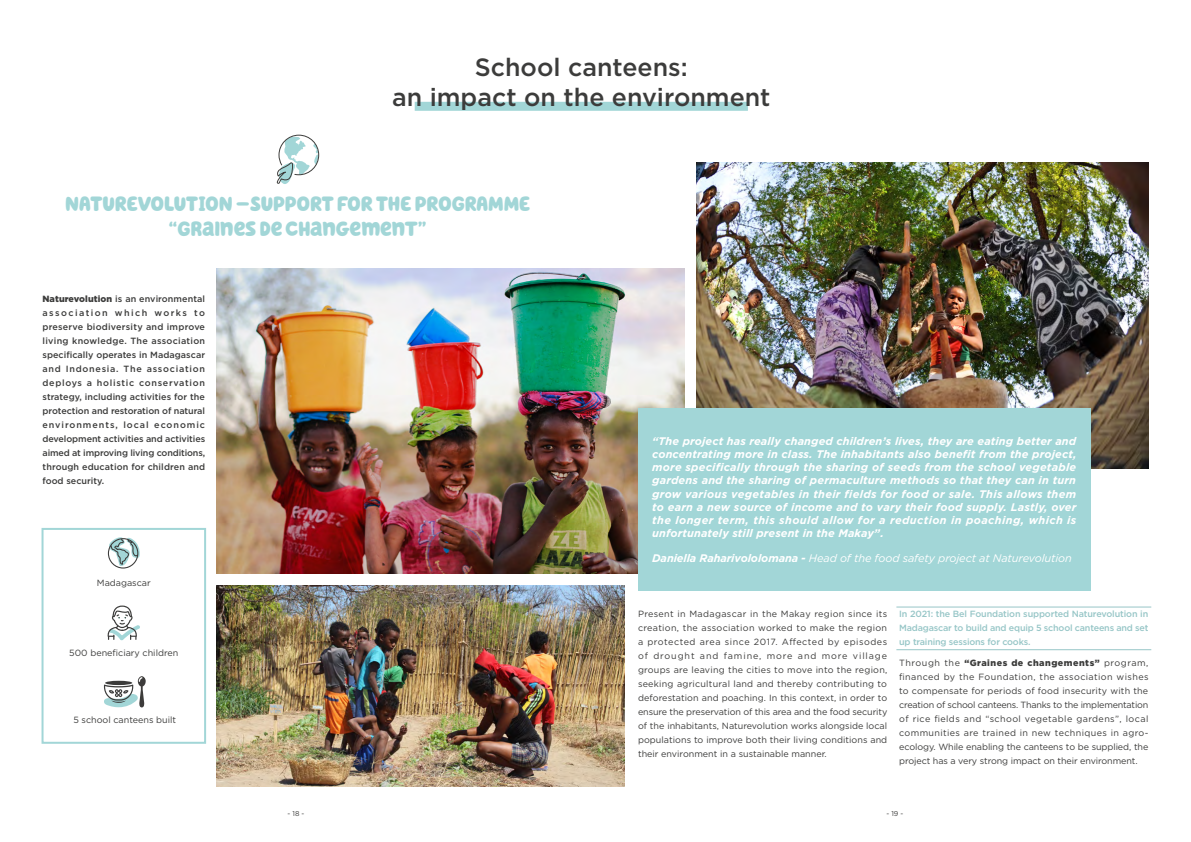
<style>
.page{position:relative;width:1191px;height:842px;background:#fff}
.page>*{position:absolute;margin:0;border:0;box-sizing:border-box;transform-origin:0 0}
.t1{font:500 25px/30px "Gotham";color:#3c3c3b;text-align:center}
.t2{font:21px/25.2px "Hello Headline";color:#a2d6d7;text-align:center}
.t3{font:italic 700 11px/13.2px "Gotham";letter-spacing:.01em;color:#fff;text-align:justify}
.t4{font:italic 11px "Gotham";letter-spacing:-.01em;color:#fff}
.t5{font:9px/14px "Gotham";color:#3c3c3b;text-align:justify}
.t6{font:500 9px/14px "Gotham";letter-spacing:.01em;color:#3c3c3b;text-align:justify}
.t7{font:500 9px/14px "Gotham";letter-spacing:-.02em;color:#97c6c7;text-align:justify}
.t8{font:7px "Gotham";color:#3c3c3b}
.s1{font-weight:900}
.s2{font-weight:700}
</style>
<div class="page">
<img style="left:216px;top:268px;width:468px;height:306px">
<img style="left:696px;top:162px;width:452px;height:306px">
<div style="left:415px;top:102px;width:333px;height:9px;background:#a2d6d7"></div>
<hr style="left:896px;top:649px;width:255px;height:1px;background:#97c6c7">
<hr style="left:896px;top:607px;width:255px;height:1px;background:#97c6c7">
<div style="left:638px;top:408px;width:452px;height:182px;background:#a2d6d7"></div>
<img style="left:216px;top:586px;width:409px;height:200px">
<div style="left:42px;top:528px;width:164px;height:216px;border:2px solid #a2d6d7"></div>
<svg style="left:107px;top:605px;width:33px;height:36px"></svg>
<svg style="left:108px;top:537px;width:32px;height:31px"></svg>
<svg style="left:276px;top:134px;width:44px;height:50px"></svg>
<svg style="left:104px;top:676px;width:42px;height:31px"></svg>
<h1 class="t1" style="left:392px;top:52px;width:380px">School canteens:<br>an impact on the environment</h1>
<h2 class="t2" style="left:65px;top:191px;width:466px">NATUREVOLUTION –SUPPORT FOR THE PROGRAMME “GRAINES DE CHANGEMENT”</h2>
<p class="t6" style="left:43px;top:292px;width:164px"><span class="s1">Naturevolution</span> is an environmental association which works to preserve biodiversity and improve living knowledge. The association specifically operates in Madagascar and Indonesia. The association deploys a holistic conservation strategy, including activities for the protection and restoration of natural environments, local economic development activities and activities aimed at improving living conditions, through education for children and food security.</p>
<p class="t5" style="left:97px;top:575px;width:55px">Madagascar</p>
<p class="t5" style="left:69px;top:646px;width:111px">500 beneficiary children</p>
<p class="t5" style="left:73px;top:713px;width:104px">5 school canteens built</p>
<p class="t3" style="left:652px;top:434px;width:426px">“The project has really changed children’s lives, they are eating better and concentrating more in class. The inhabitants also benefit from the project, more specifically through the sharing of seeds from the school vegetable gardens and the sharing of permaculture methods so that they can in turn grow various vegetables in their fields for food or sale. This allows them to earn a new source of income and to vary their food supply. Lastly, over the longer term, this should allow for a reduction in poaching, which is unfortunately still present in the Makay”.</p>
<p class="t4" style="left:652px;top:551px;width:421px"><span class="s2">Daniella Raharivololomana -</span> Head of the food safety project at Naturevolution</p>
<p class="t5" style="left:638px;top:607px;width:251px">Present in Madagascar in the Makay region since its creation, the association worked to make the region a protected area since 2017. Affected by episodes of drought and famine, more and more village groups are leaving the cities to move into the region, seeking agricultural land and thereby contributing to deforestation and poaching. In this context, in order to ensure the preservation of this area and the food security of the inhabitants, Naturevolution works alongside local populations to improve both their living conditions and their environment in a sustainable manner.</p>
<p class="t7" style="left:899px;top:607px;width:251px">In 2021: the Bel Foundation supported Naturevolution in Madagascar to build and equip 5 school canteens and set up training sessions for cooks.</p>
<p class="t5" style="left:899px;top:656px;width:251px">Through the <span class="s1">“Graines de changements”</span> program, financed by the Foundation, the association wishes to compensate for periods of food insecurity with the creation of school canteens. Thanks to the implementation of rice fields and “school vegetable gardens”, local communities are trained in new techniques in agro&shy;ecology. While enabling the canteens to be supplied, the project has a very strong impact on their environment.</p>
<p class="t8" style="left:287px;top:809px;width:18px">- 18 -</p>
<p class="t8" style="left:886px;top:809px;width:18px">- 19 -</p>
</div>
